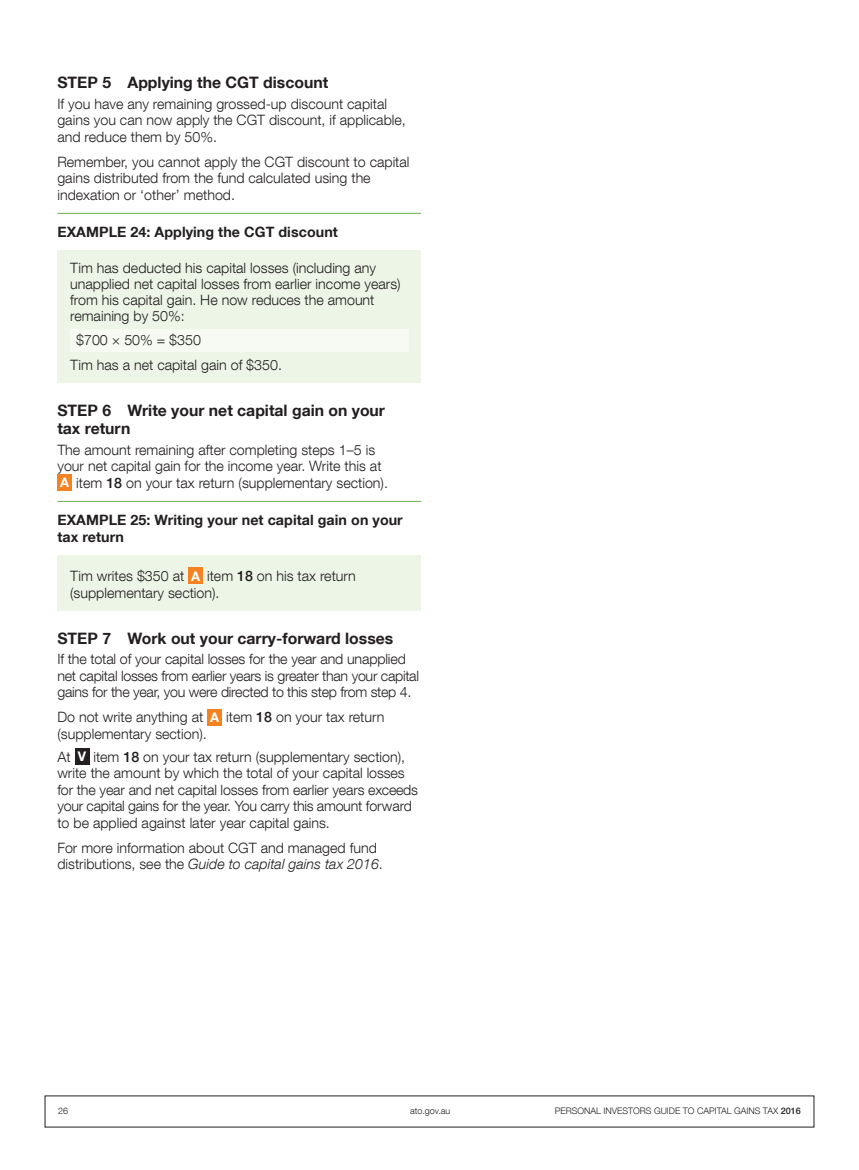
<style>
.page{position:relative;width:859px;height:1170px;background:#fff}
.page>*{position:absolute;margin:0;border:0;box-sizing:border-box;transform-origin:0 0}
.t1{font:700 15.75px/18px "Helvetica Neue LT Com";color:#231f20}
.t2{font:300 14.25px/16.5px "Helvetica Neue LT Com";color:#231f20}
.t3{font:300 14.25px/16.5px "Helvetica Neue LT Com";letter-spacing:-.02em;color:#231f20}
.t4{font:700 14.25px/17.1px "Helvetica Neue LT Com";letter-spacing:.005em;color:#231f20}
.t5{font:300 9px "Helvetica Neue LT Com";color:#231f20}
.s1{font-weight:700;font-size:13.2px;color:#fff}
.s2{font-weight:500}
.s3{font-style:italic}
</style>
<div class="page">
<div style="left:57px;top:250px;width:364px;height:132px;background:#edf5e6"></div>
<hr style="left:57px;top:213px;width:364px;height:1px;background:#6cb43f">
<div style="left:70px;top:329px;width:338px;height:22px;background:#f6faf2"></div>
<div style="left:57px;top:474px;width:15px;height:16px;background:#f58220"></div>
<div style="left:57px;top:555px;width:364px;height:55px;background:#edf5e6"></div>
<hr style="left:57px;top:501px;width:364px;height:1px;background:#6cb43f">
<div style="left:188px;top:567px;width:15px;height:17px;background:#f58220"></div>
<div style="left:207px;top:709px;width:15px;height:16px;background:#f58220"></div>
<div style="left:75px;top:748px;width:14px;height:16px;background:#231f20"></div>
<p class="t1" style="left:57px;top:73px;width:272px">STEP 5 Applying the CGT discount</p>
<p class="t2" style="left:57px;top:95px;width:350px">If you have any remaining grossed-up discount capital gains you can now apply the CGT discount, if applicable, and reduce them by 50%.</p>
<p class="t2" style="left:57px;top:153px;width:354px">Remember, you cannot apply the CGT discount to capital gains distributed from the fund calculated using the indexation or ‘other’ method.</p>
<p class="t4" style="left:57px;top:223px;width:282px">EXAMPLE 24: Applying the CGT discount</p>
<p class="t2" style="left:70px;top:259px;width:332px;line-height:16px">Tim has deducted his capital losses (including any unapplied net capital losses from earlier income years) from his capital gain. He now reduces the amount remaining by 50%:</p>
<p class="t2" style="left:70px;top:327px;width:213px;line-height:24.6px;text-indent:6px">$700 × 50% = $350<br>Tim has a net capital gain of $350.</p>
<p class="t1" style="left:57px;top:401px;width:329px">STEP 6 Write your net capital gain on your tax return</p>
<p class="t2" style="left:57px;top:441px;width:332px">The amount remaining after completing steps 1–5 is your net capital gain for the income year. Write this at<br><span class="s1">A</span> item <span class="s2">18</span> on your tax return (supplementary section).</p>
<p class="t4" style="left:57px;top:511px;width:347px">EXAMPLE 25: Writing your net capital gain on your tax return</p>
<p class="t2" style="left:70px;top:567px;width:287px">Tim writes $350 at <span class="s1">A</span> item <span class="s2">18</span> on his tax return (supplementary section).</p>
<p class="t1" style="left:57px;top:628px;width:337px">STEP 7 Work out your carry-forward losses</p>
<p class="t3" style="left:57px;top:650px;width:363px">If the total of your capital losses for the year and unapplied net capital losses from earlier years is greater than your capital gains for the year, you were directed to this step from step 4.</p>
<p class="t2" style="left:57px;top:708px;width:329px">Do not write anything at <span class="s1">A</span> item <span class="s2">18</span> on your tax return (supplementary section).</p>
<p class="t2" style="left:57px;top:748px;width:362px">At <span class="s1">V</span> item <span class="s2">18</span> on your tax return (supplementary section), write the amount by which the total of your capital losses for the year and net capital losses from earlier years exceeds your capital gains for the year. You carry this amount forward to be applied against later year capital gains.</p>
<p class="t2" style="left:57px;top:839px;width:327px">For more information about CGT and managed fund distributions, see the <span class="s3">Guide to capital gains tax 2016</span>.</p>
<p class="t5" style="left:58px;top:1104px;width:12px">26</p>
<p class="t5" style="left:410px;top:1104px;width:42px">ato.gov.au</p>
<p class="t5" style="left:555px;top:1104px;width:247px">PERSONAL INVESTORS GUIDE TO CAPITAL GAINS TAX <span class="s2">2016</span></p>
</div>
